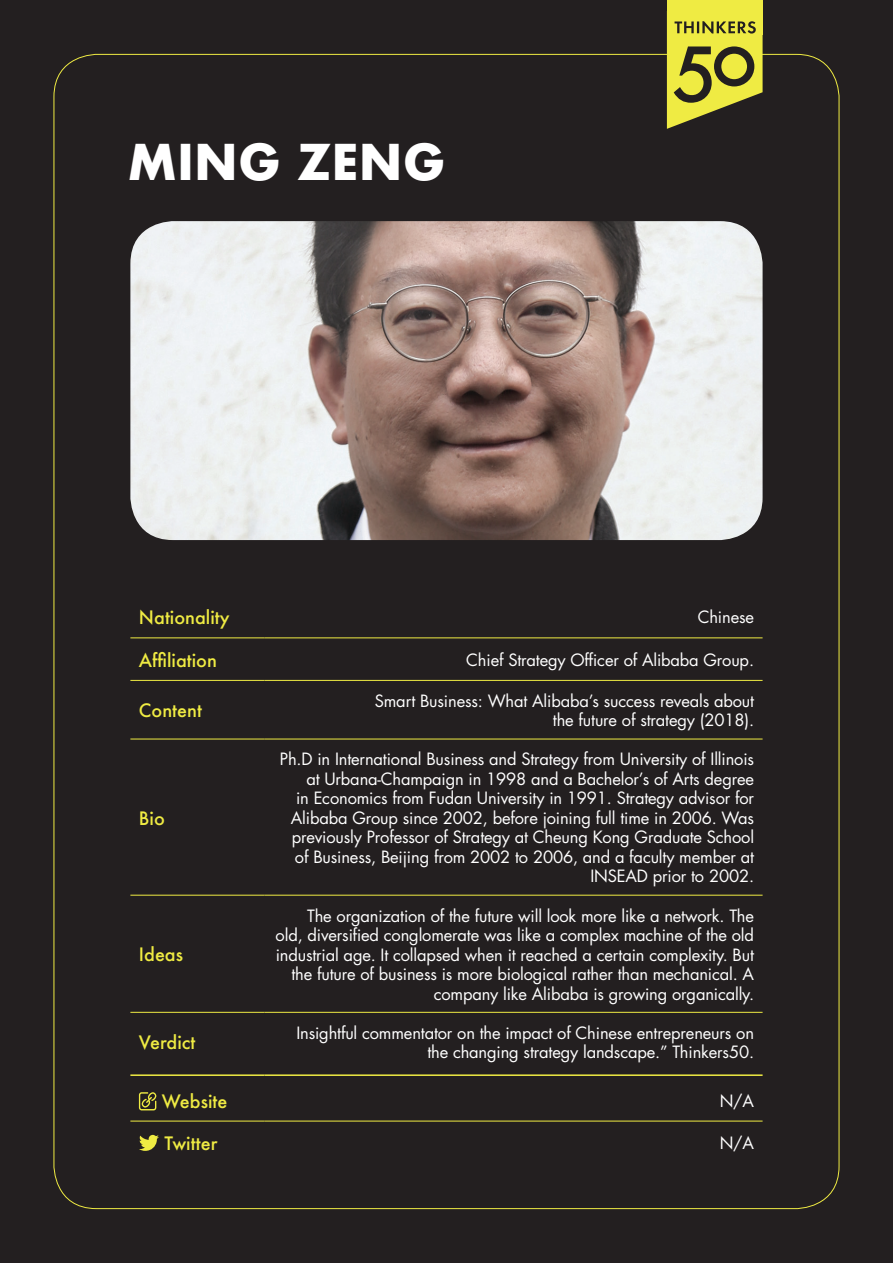
<style>
.page{position:relative;width:893px;height:1263px;background:#231f20}
.page>*{position:absolute;margin:0;border:0;box-sizing:border-box;transform-origin:0 0}
.thinker_name_-_H1{font:700 48px "Futura";color:#fff}
.table_category_-_yel{font:500 18px "Futura";color:#efeb43}
.thinker_text_-_white{font:16.5px/19.5px "Futura Std";letter-spacing:-.01em;color:#fff;text-align:right}
</style>
<div class="page">
<div style="left:667px;top:0;width:96px;height:35px;background:#efeb43"></div>
<svg style="left:667px;top:21px;width:96px;height:108px"></svg>
<img style="left:130px;top:221px;width:633px;height:319px">
<hr style="left:130px;top:638px;width:134px;height:1px;background:#efeb43">
<hr style="left:264px;top:638px;width:499px;height:1px;background:#efeb43">
<hr style="left:130px;top:680px;width:134px;height:1px;background:#efeb43">
<hr style="left:264px;top:680px;width:499px;height:1px;background:#efeb43">
<hr style="left:130px;top:739px;width:134px;height:1px;background:#efeb43">
<hr style="left:264px;top:739px;width:499px;height:1px;background:#efeb43">
<hr style="left:130px;top:895px;width:134px;height:1px;background:#efeb43">
<hr style="left:264px;top:895px;width:499px;height:1px;background:#efeb43">
<hr style="left:130px;top:1012px;width:134px;height:1px;background:#efeb43">
<hr style="left:264px;top:1012px;width:499px;height:1px;background:#efeb43">
<hr style="left:130px;top:1121px;width:134px;height:1px;background:#efeb43">
<hr style="left:264px;top:1121px;width:499px;height:1px;background:#efeb43">
<hr style="left:130px;top:1074px;width:134px;height:2px;background:#efeb43">
<hr style="left:264px;top:1074px;width:499px;height:2px;background:#efeb43">
<svg style="left:139px;top:1092px;width:17px;height:18px"></svg>
<svg style="left:139px;top:1135px;width:20px;height:16px"></svg>
<p class="thinker_name_-_H1" style="left:128px;top:127px;width:319px">MING ZENG</p>
<p class="table_category_-_yel" style="left:139px;top:605px;width:92px">Nationality</p>
<p class="thinker_text_-_white" style="left:698px;top:608px;width:58px">Chinese</p>
<p class="table_category_-_yel" style="left:139px;top:647px;width:80px">Affiliation</p>
<p class="thinker_text_-_white" style="left:466px;top:650px;width:289px">Chief Strategy Officer of Alibaba Group.</p>
<p class="table_category_-_yel" style="left:139px;top:698px;width:65px">Content</p>
<p class="thinker_text_-_white" style="left:375px;top:691px;width:381px">Smart Business: What Alibaba’s success reveals about</p>
<p class="thinker_text_-_white" style="left:553px;top:711px;width:203px">the future of strategy (2018).</p>
<p class="table_category_-_yel" style="left:139px;top:805px;width:27px">Bio</p>
<p class="table_category_-_yel" style="left:139px;top:942px;width:46px">Ideas</p>
<p class="thinker_text_-_white" style="left:280px;top:750px;width:476px">Ph.D in International Business and Strategy from University of Illinois at Urbana-Champaign in 1998 and a Bachelor’s of Arts degree<br>in Economics from Fudan University in 1991. Strategy advisor for Alibaba Group since 2002, before joining full time in 2006. Was previously Professor of Strategy at Cheung Kong Graduate School of Business, Beijing from 2002 to 2006, and a faculty member at INSEAD prior to 2002.</p>
<p class="thinker_text_-_white" style="left:276px;top:906px;width:480px">The organization of the future will look more like a network. The<br>old, diversified conglomerate was like a complex machine of the old industrial age. It collapsed when it reached a certain complexity. But the future of business is more biological rather than mechanical. A company like Alibaba is growing organically.</p>
<p class="table_category_-_yel" style="left:139px;top:1030px;width:58px">Verdict</p>
<p class="thinker_text_-_white" style="left:296px;top:1023px;width:459px">Insightful commentator on the impact of Chinese entrepreneurs on the changing strategy landscape.” Thinkers50.</p>
<p class="table_category_-_yel" style="left:162px;top:1089px;width:67px">Website</p>
<p class="thinker_text_-_white" style="left:720px;top:1091px;width:36px">N/A</p>
<p class="table_category_-_yel" style="left:164px;top:1131px;width:54px">Twitter</p>
<p class="thinker_text_-_white" style="left:720px;top:1133px;width:36px">N/A</p>
</div>
